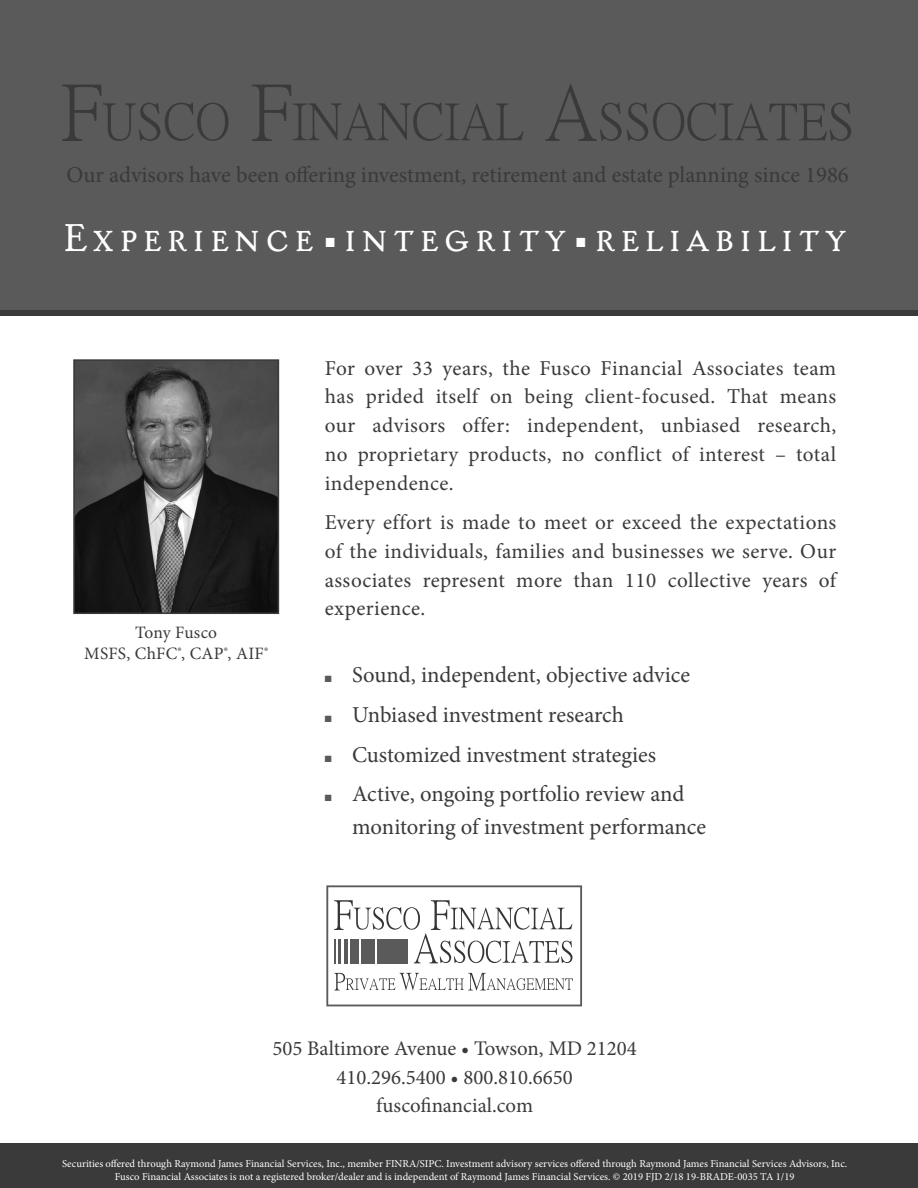
<style>
.page{position:relative;width:918px;height:1188px;background:#fff}
.page>*{position:absolute;margin:0;border:0;box-sizing:border-box;transform-origin:0 0}
.t1{font:51.15px "P Ming Li U SC650";color:#3b3a3b}
.t2{font:45.9px "Handle Oldstyle AT";letter-spacing:.125em;color:#fff;scale:.95 1}
.t3{font:22.65px/33px "Minion Pro";color:#3b3a3b}
.t4{font:21.15px/28.8px "Minion Pro";letter-spacing:.02em;color:#3b3a3b;text-align:justify}
.t5{font:20.85px/28.8px "Minion Pro";color:#3b3a3b;text-align:center}
.t6{font:17.4px/20.9px "Minion Pro";letter-spacing:.015em;color:#3b3a3b;text-align:center}
.t7{font:10.65px/12.8px "Minion Pro";color:#fff;text-align:center}
.s1{font-size:78.6px}
.s2{color:#5a5a5a}
</style>
<div class="page">
<div style="left:0;top:309px;width:918px;height:7px;background:#3b3a3b"></div>
<div style="left:0;top:0;width:918px;height:309px;background:#5a5a5a"></div>
<div style="left:0;top:1143px;width:918px;height:45px;background:#3b3a3b"></div>
<svg style="left:326px;top:885px;width:256px;height:121px"></svg>
<img style="left:76px;top:362px;width:200px;height:249px">
<div style="left:73px;top:359px;width:206px;height:255px;border:2px solid #3b3a3b"></div>
<p class="t1" style="left:61px;top:96px;width:795px"><span class="s1">F</span>USCO <span class="s1">F</span>INANCIAL <span class="s1">A</span>SSOCIATES</p>
<p class="t3" style="left:67px;top:158px;width:784px">Our advisors have been offering investment, retirement and estate planning since 1986</p>
<p class="t2" style="left:63px;top:208px;width:826px">Experience ○ integrity ○ reliability</p>
<p class="t6" style="left:84px;top:623px;width:185px">Tony Fusco<br>MSFS, ChFC<sup>®</sup>, CAP<sup>®</sup>, AIF<sup>®</sup></p>
<p class="t4" style="left:325px;top:354px;width:513px">For over 33 years, the Fusco Financial Associates team has prided itself on being client-focused. That means our advisors offer: independent, unbiased research, no proprietary products, no conflict of interest – total independence.</p>
<p class="t4" style="left:325px;top:508px;width:513px">Every effort is made to meet or exceed the expectations of the individuals, families and businesses we serve. Our associates represent more than 110 collective years of experience.</p>
<p class="t3" style="left:325px;top:658px;width:367px"><span class="s2">■</span> Sound, independent, objective advice</p>
<p class="t3" style="left:325px;top:698px;width:300px"><span class="s2">■</span> Unbiased investment research</p>
<p class="t3" style="left:325px;top:738px;width:333px"><span class="s2">■</span> Customized investment strategies</p>
<p class="t3" style="left:352px;top:778px;width:356px;text-indent:-27px"><span class="s2">■</span> Active, ongoing portfolio review and monitoring of investment performance</p>
<p class="t5" style="left:272px;top:1034px;width:366px">505 Baltimore Avenue • Towson, MD 21204<br>410.296.5400 • 800.810.6650 fuscofinancial.com</p>
<p class="t7" style="left:62px;top:1157px;width:787px">Securities offered through Raymond James Financial Services, Inc., member FINRA/SIPC. Investment advisory services offered through Raymond James Financial Services Advisors, Inc.<br>Fusco Financial Associates is not a registered broker/dealer and is independent of Raymond James Financial Services. © 2019 FJD 2/18 19-BRADE-0035 TA 1/19</p>
</div>
